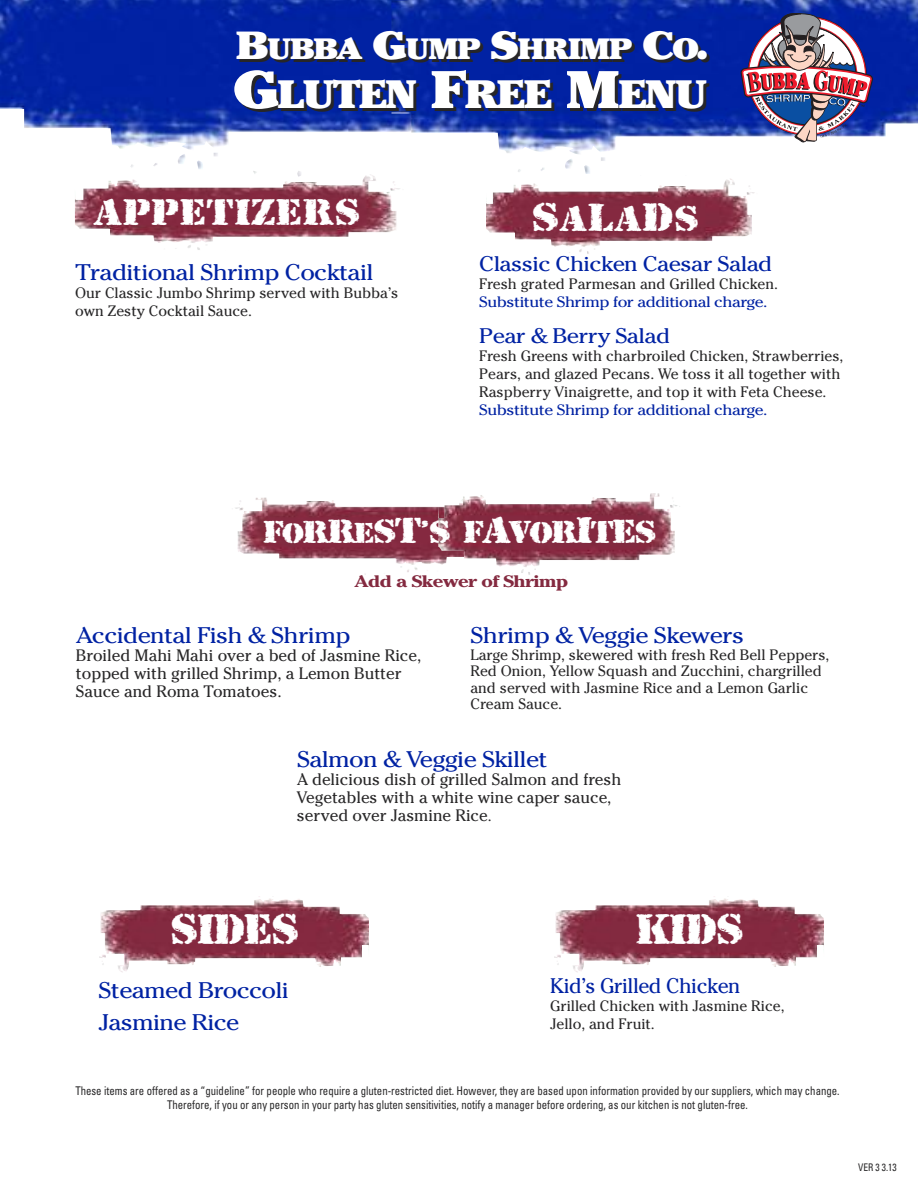
<style>
.page{position:relative;width:918px;height:1188px;background:#fff}
.page>*{position:absolute;margin:0;border:0;box-sizing:border-box;transform-origin:0 0}
.t1{font:45px "Rubber Stamp Plain";letter-spacing:-.04em;color:#fff}
.t2{font:900 39.3px "Cheltenham";letter-spacing:-.05em;color:#fff;scale:1.1 1}
.t3{font:39px "Rubber Stamp Plain";color:#fff;scale:1.1 1}
.t4{font:37.5px "Rubber Stamp Plain";color:#fff;scale:1.1 1}
.t5{font:33.3px "Rubber Stamp Plain";color:#fff;scale:1.1 1}
.t6{font:900 29.25px "Cheltenham";letter-spacing:-.05em;color:#fff;scale:1.1 1}
.t7{font:22.5px/31.5px "Cheltenham";letter-spacing:-.025em;color:#0022a3;scale:1.12 1}
.t8{font:21px "Cheltenham";letter-spacing:-.025em;color:#0022a3;scale:1.12 1}
.t9{font:21px "Cheltenham";letter-spacing:-.025em;color:#0022a3}
.t10{font:16.5px/18px "Cheltenham";color:#272627}
.t11{font:700 16.5px "Cheltenham";letter-spacing:-.03em;color:#842a40;scale:1.2 1}
.t12{font:15px/18px "Cheltenham";color:#272627}
.t13{font:15px "Cheltenham";letter-spacing:-.025em;color:#0022a3;scale:1.12 1}
.t14{font:condensed 12px/13.5px "Univers";color:#272627;text-align:center;scale:.9 1}
.t15{font:condensed 10.5px "Univers";color:#272627;scale:.9 1}
.s1{font-size:39px}
.s2{font-size:52.5px}
.s3{font-size:42px}
.s4{font-size:41.1px}
.s5{font-size:29.4px}
.s6{font-size:35.25px}
.s7{font-size:30.3px}
.s8{font-size:38.25px}
.s9{font-size:39.15px}
.s10{font-size:31.35px}
.s11{font-size:15px}
</style>
<div class="page">
<img style="left:0;top:0;width:392px;height:174px">
<img style="left:392px;top:0;width:526px;height:174px">
<img style="left:486px;top:178px;width:269px;height:76px">
<img style="left:235px;top:498px;width:203px;height:77px">
<img style="left:438px;top:493px;width:242px;height:82px">
<img style="left:554px;top:896px;width:270px;height:76px">
<img style="left:99px;top:896px;width:270px;height:76px">
<img style="left:739px;top:13px;width:136px;height:130px">
<img style="left:75px;top:174px;width:325px;height:76px">
<h3 class="t6" style="left:236px;top:37px;width:432px"><span class="s1">B</span>UBBA <span class="s1">G</span>UMP <span class="s1">S</span>HRIMP <span class="s1">C</span>O<span class="s1">.</span></h3>
<h2 class="t2" style="left:233px;top:79px;width:433px"><span class="s2">G</span>LUTEN <span class="s2">F</span>REE <span class="s2">M</span>ENU</h2>
<h3 class="t3" style="left:93px;top:199px;width:244px">APPETIZERS</h3>
<h3 class="t7" style="left:75px;top:257px;width:268px">Traditional Shrimp Cocktail</h3>
<p class="t12" style="left:75px;top:284px;width:325px">Our Classic Jumbo Shrimp served with Bubba’s own Zesty Cocktail Sauce.</p>
<h3 class="t4" style="left:531px;top:206px;width:154px"><span class="s3">S</span>A<span class="s4">L</span>A<span class="s3">D</span>S</h3>
<h3 class="t8" style="left:479px;top:251px;width:263px">Classic Chicken Caesar Salad</h3>
<p class="t12" style="left:479px;top:274px;width:300px">Fresh grated Parmesan and Grilled Chicken.</p>
<p class="t13" style="left:479px;top:293px;width:259px">Substitute Shrimp for additional charge.</p>
<h3 class="t8" style="left:479px;top:323px;width:172px">Pear &amp; Berry Salad</h3>
<p class="t12" style="left:479px;top:346px;width:366px">Fresh Greens with charbroiled Chicken, Strawberries,<br>Pears, and glazed Pecans. We toss it all together with<br>Raspberry Vinaigrette, and top it with Feta Cheese.</p>
<p class="t13" style="left:479px;top:401px;width:259px">Substitute Shrimp for additional charge.</p>
<h3 class="t5" style="left:263px;top:521px;width:360px">F<span class="s5">O</span>R<span class="s6">R</span><span class="s7">E</span><span class="s6">S</span><span class="s8">T</span>’S F<span class="s9">A</span>V<span class="s10">O</span>R<span class="s9">I</span>T<span class="s6">E</span>S</h3>
<p class="t11" style="left:355px;top:571px;width:179px">Add a Skewer of Shrimp</p>
<h3 class="t7" style="left:76px;top:619px;width:247px">Accidental Fish &amp; Shrimp</h3>
<p class="t10" style="left:76px;top:646px;width:347px">Broiled Mahi Mahi over a bed of Jasmine Rice, topped with grilled Shrimp, a Lemon Butter<br>Sauce and Roma Tomatoes.</p>
<h3 class="t7" style="left:470px;top:620px;width:246px">Shrimp &amp; Veggie Skewers</h3>
<p class="t12" style="left:470px;top:646px;width:361px;line-height:16.5px">Large Shrimp, skewered with fresh Red Bell Peppers, Red Onion, Yellow Squash and Zucchini, chargrilled and served with Jasmine Rice and a Lemon Garlic Cream Sauce.</p>
<h3 class="t7" style="left:297px;top:744px;width:225px">Salmon &amp; Veggie Skillet</h3>
<p class="t10" style="left:297px;top:771px;width:326px">A delicious dish of grilled Salmon and fresh<br>Vegetables with a white wine caper sauce, served over Jasmine Rice<span class="s11">.</span></p>
<h1 class="t1" style="left:170px;top:914px;width:131px">SIDES</h1>
<h1 class="t1" style="left:635px;top:914px;width:110px">KIDS</h1>
<h3 class="t9" style="left:550px;top:973px;width:192px">Kid’s Grilled Chicken</h3>
<p class="t12" style="left:550px;top:997px;width:236px">Grilled Chicken with Jasmine Rice,<br>Jello, and Fruit.</p>
<h3 class="t7" style="left:99px;top:975px;width:172px">Steamed Broccoli<br>Jasmine Rice</h3>
<p class="t14" style="left:75px;top:1085px;width:851px">These items are offered as a “guideline” for people who require a gluten-restricted diet. However, they are based upon information provided by our suppliers, which may change.<br>Therefore, if you or any person in your party has gluten sensitivities, notify a manager before ordering, as our kitchen is not gluten-free.</p>
<p class="t15" style="left:858px;top:1163px;width:44px">VER 3 3.13</p>
</div>
